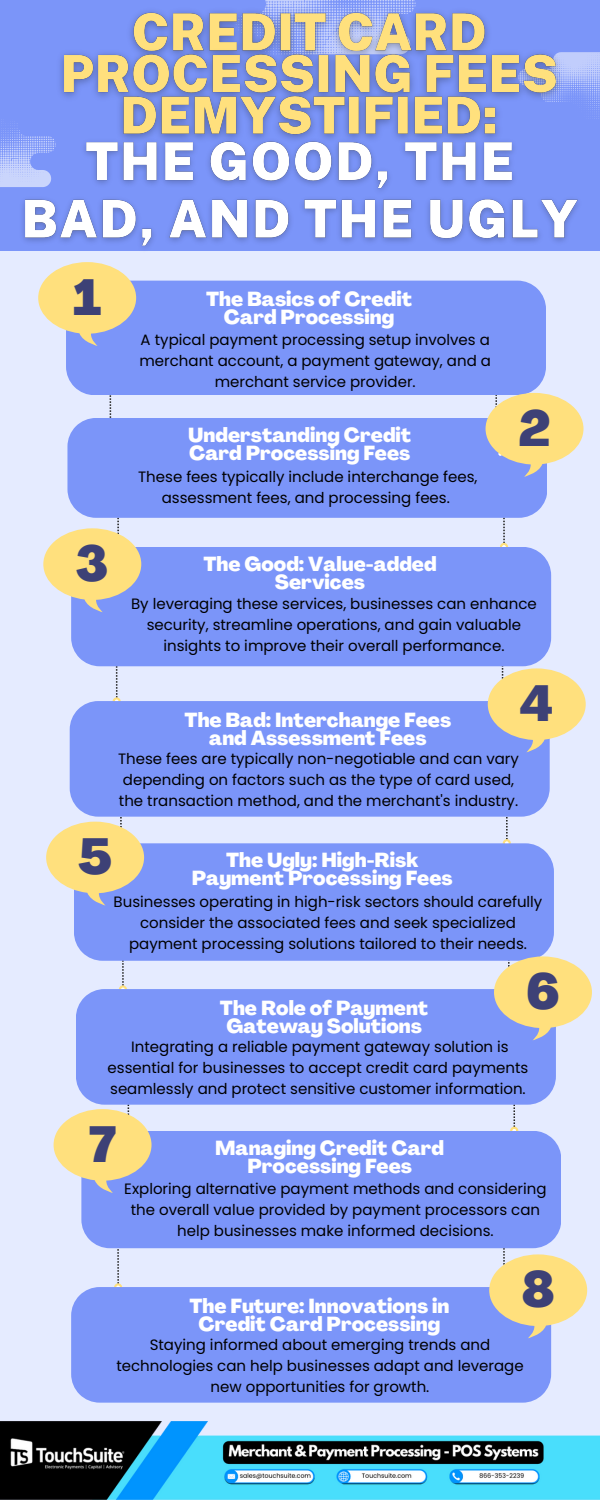
<style>
.page{position:relative;width:600px;height:1500px;background:#e5ebff}
.page>*{position:absolute;margin:0;border:0;box-sizing:border-box;transform-origin:0 0}
.t1{font:800 50px "Agrandir";color:#3d4176}
.t2{font:800 20px/18px "Agrandir";color:#fff;text-align:center}
.t3{font:15px/21px "Poppins";color:#000;text-align:center}
</style>
<div class="page">
<div style="left:0;top:0;width:600px;height:251px;background:#7b95f9"></div>
<svg style="left:265px;top:0;width:150px;height:3px"></svg>
<svg style="left:0;top:123px;width:18px;height:64px"></svg>
<svg style="left:109px;top:395px;width:3px;height:23px"></svg>
<div style="left:66px;top:281px;width:480px;height:114px;background:#7b95f9"></div>
<div style="left:500px;top:543px;width:8px;height:8px;background:#ffe07d;border-radius:50%"></div>
<svg style="left:502px;top:518px;width:4px;height:29px"></svg>
<div style="left:67px;top:418px;width:480px;height:100px;background:#7b95f9"></div>
<svg style="left:505px;top:817px;width:4px;height:26px"></svg>
<div style="left:74px;top:843px;width:480px;height:118px;background:#7b95f9"></div>
<svg style="left:46px;top:790px;width:98px;height:116px"></svg>
<svg style="left:115px;top:666px;width:4px;height:35px"></svg>
<div style="left:70px;top:701px;width:480px;height:116px;background:#7b95f9"></div>
<svg style="left:488px;top:666px;width:98px;height:86px"></svg>
<div style="left:71px;top:547px;width:480px;height:119px;background:#7b95f9"></div>
<svg style="left:43px;top:494px;width:98px;height:118px"></svg>
<svg style="left:38px;top:262px;width:98px;height:84px"></svg>
<svg style="left:486px;top:371px;width:98px;height:106px"></svg>
<svg style="left:568px;top:52px;width:32px;height:67px"></svg>
<img style="left:0;top:1421px;width:600px;height:79px">
<img style="left:60px;top:3px;width:508px;height:127px">
<img style="left:15px;top:130px;width:563px;height:118px">
<svg style="left:116px;top:1248px;width:4px;height:39px"></svg>
<div style="left:71px;top:1287px;width:480px;height:116px;background:#7b95f9"></div>
<svg style="left:489px;top:1248px;width:98px;height:90px"></svg>
<svg style="left:121px;top:937px;width:4px;height:52px"></svg>
<div style="left:76px;top:989px;width:480px;height:116px;background:#7b95f9"></div>
<svg style="left:494px;top:932px;width:98px;height:108px"></svg>
<div style="left:510px;top:1127px;width:8px;height:8px;background:#ffe07d;border-radius:50%"></div>
<svg style="left:512px;top:1078px;width:4px;height:53px"></svg>
<div style="left:81px;top:1131px;width:480px;height:117px;background:#7b95f9"></div>
<svg style="left:54px;top:1078px;width:98px;height:115px"></svg>
<p class="t1" style="left:73px;top:277px;width:30px">1</p>
<p class="t2" style="left:206px;top:292px;width:207px">The Basics of Credit<br>Card Processing</p>
<p class="t3" style="left:140px;top:329px;width:353px">A typical payment processing setup involves a merchant account, a payment gateway, and a merchant service provider.</p>
<p class="t2" style="left:188px;top:428px;width:225px;text-align:left">Understanding Credit<br>Card Processing Fees</p>
<p class="t3" style="left:138px;top:466px;width:341px">These fees typically include interchange fees, assessment fees, and processing fees.</p>
<p class="t1" style="left:518px;top:408px;width:34px">2</p>
<p class="t1" style="left:76px;top:543px;width:34px">3</p>
<p class="t2" style="left:203px;top:557px;width:235px">The Good: Value-added<br>Services</p>
<p class="t3" style="left:131px;top:593px;width:407px">By leveraging these services, businesses can enhance security, streamline operations, and gain valuable insights to improve their overall performance.</p>
<p class="t1" style="left:520px;top:684px;width:35px">4</p>
<p class="t2" style="left:185px;top:713px;width:268px">The Bad: Interchange Fees</p>
<p class="t2" style="left:209px;top:731px;width:219px">and Assessment Fees</p>
<p class="t3" style="left:118px;top:749px;width:402px;text-align:left">These fees are typically non-negotiable and can vary depending on factors such as the type of card used, the transaction method, and the merchant's industry.</p>
<p class="t1" style="left:78px;top:837px;width:35px">5</p>
<p class="t2" style="left:192px;top:853px;width:262px">The Ugly: High-Risk<br>Payment Processing Fees</p>
<p class="t3" style="left:114px;top:891px;width:430px">Businesses operating in high-risk sectors should carefully consider the associated fees and seek specialized payment processing solutions tailored to their needs.</p>
<p class="t1" style="left:526px;top:972px;width:35px">6</p>
<p class="t2" style="left:220px;top:1001px;width:210px">The Role of Payment</p>
<p class="t2" style="left:226px;top:1019px;width:197px">Gateway Solutions</p>
<p class="t3" style="left:108px;top:1037px;width:422px">Integrating a reliable payment gateway solution is essential for businesses to accept credit card payments seamlessly and protect sensitive customer information.</p>
<p class="t1" style="left:89px;top:1124px;width:29px">7</p>
<p class="t2" style="left:215px;top:1141px;width:231px">Managing Credit Card<br>Processing Fees</p>
<p class="t3" style="left:124px;top:1178px;width:424px">Exploring alternative payment methods and considering the overall value provided by payment processors can help businesses make informed decisions.</p>
<p class="t1" style="left:521px;top:1270px;width:35px">8</p>
<p class="t2" style="left:189px;top:1299px;width:261px">The Future: Innovations in</p>
<p class="t2" style="left:198px;top:1317px;width:243px">Credit Card Processing</p>
<p class="t3" style="left:116px;top:1335px;width:409px">Staying informed about emerging trends and technologies can help businesses adapt and leverage new opportunities for growth.</p>
</div>
